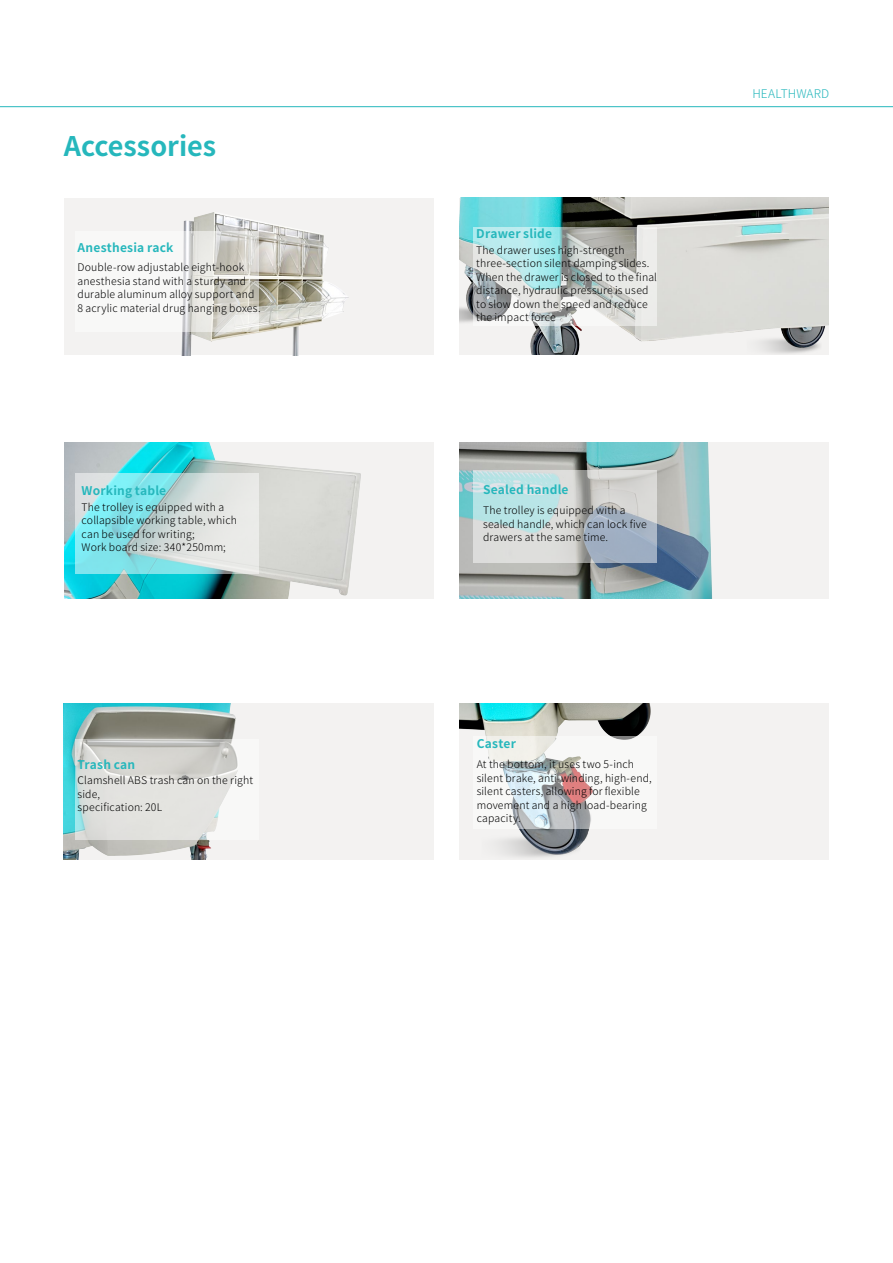
<style>
.page{position:relative;width:893px;height:1263px;background:#fff}
.page>*{position:absolute;margin:0;border:0;box-sizing:border-box;transform-origin:0 0}
.t1{font:700 27px "Noto Sans CJ Ksc";color:#26b7bc}
.t2{font:700 12px "Noto Sans CJ Ksc";letter-spacing:.015em;color:#26b7bc}
.t3{font:300 12px "Noto Sans CJ Ksc";letter-spacing:.015em;color:#26b7bc}
.t4{font:300 10.5px/13.5px "Noto Sans CJ Ksc";letter-spacing:.015em;color:#000}
</style>
<div class="page">
<hr style="left:0;top:106px;width:893px;height:1px;background:#26b7bc">
<div style="left:64px;top:199px;width:370px;height:156px;background:#f3f2f1"></div>
<div style="left:64px;top:442px;width:370px;height:156px;background:#f3f2f1"></div>
<div style="left:459px;top:442px;width:370px;height:156px;background:#f3f2f1"></div>
<img style="left:459px;top:442px;width:254px;height:156px">
<div style="left:64px;top:704px;width:370px;height:156px;background:#f3f2f1"></div>
<img style="left:64px;top:704px;width:172px;height:156px">
<div style="left:459px;top:704px;width:370px;height:156px;background:#f3f2f1"></div>
<img style="left:459px;top:704px;width:192px;height:153px">
<img style="left:65px;top:442px;width:296px;height:156px">
<img style="left:181px;top:212px;width:168px;height:143px">
<img style="left:459px;top:198px;width:369px;height:156px">
<svg style="left:473px;top:227px;width:184px;height:99px;background:#c6d4d3"></svg>
<svg style="left:181px;top:231px;width:78px;height:101px"></svg>
<svg style="left:473px;top:470px;width:184px;height:93px;background:#c2d0d3"></svg>
<svg style="left:75px;top:474px;width:184px;height:100px"></svg>
<svg style="left:473px;top:736px;width:178px;height:93px"></svg>
<svg style="left:75px;top:740px;width:163px;height:100px;fill:#e1e1de"></svg>
<h1 class="t1" style="left:64px;top:130px;width:154px">Accessories</h1>
<p class="t2" style="left:78px;top:240px;width:97px">Anesthesia rack</p>
<p class="t4" style="left:78px;top:261px;width:185px">Double-row adjustable eight-hook anesthesia stand with a sturdy and durable aluminum alloy support and 8 acrylic material drug hanging boxes.</p>
<p class="t2" style="left:82px;top:484px;width:86px">Working table</p>
<p class="t4" style="left:82px;top:500px;width:157px">The trolley is equipped with a collapsible working table, which can be used for writing;<br>Work board size: 340*250mm;</p>
<p class="t2" style="left:78px;top:757px;width:59px">Trash can</p>
<p class="t4" style="left:78px;top:774px;width:177px">Clamshell ABS trash can on the right side,<br>specification: 20L</p>
<p class="t2" style="left:476px;top:227px;width:77px">Drawer slide</p>
<p class="t4" style="left:476px;top:243px;width:182px">The drawer uses high-strength three-section silent damping slides.<br>When the drawer is closed to the final distance, hydraulic pressure is used to slow down the speed and reduce the impact force</p>
<p class="t2" style="left:483px;top:483px;width:87px">Sealed handle</p>
<p class="t4" style="left:483px;top:504px;width:165px">The trolley is equipped with a sealed handle, which can lock five drawers at the same time.</p>
<p class="t2" style="left:477px;top:737px;width:41px">Caster</p>
<p class="t4" style="left:477px;top:758px;width:177px">At the bottom, it uses two 5-inch silent brake, anti-winding, high-end, silent casters, allowing for flexible movement and a high load-bearing capacity.</p>
<p class="t3" style="left:752px;top:87px;width:38px">Healthw</p>
<p class="t3" style="left:807px;top:87px;width:24px">ard</p>
</div>
